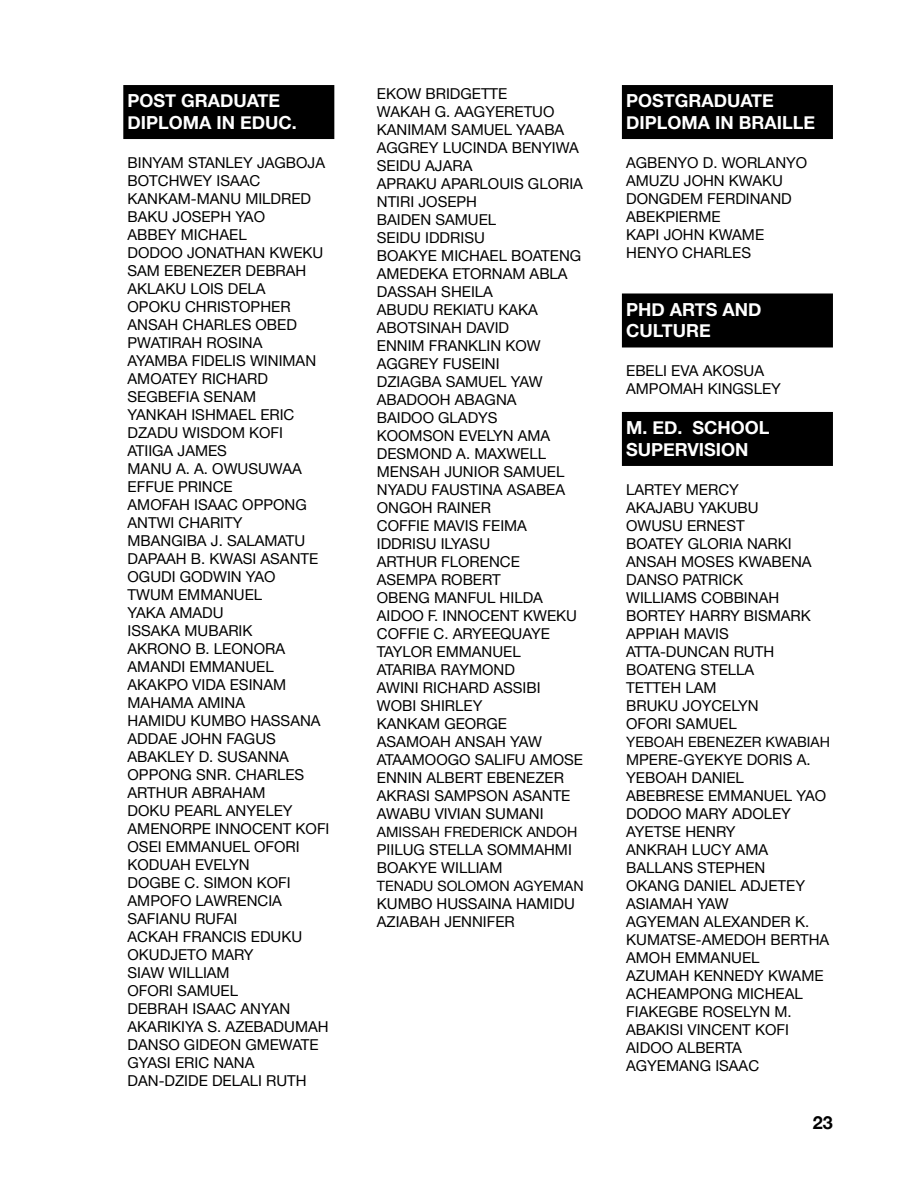
<style>
.page{position:relative;width:918px;height:1188px;background:#fff}
.page>*{position:absolute;margin:0;border:0;box-sizing:border-box;transform-origin:0 0}
.t1{font:700 18px/21.6px "Helvetica Neue";color:#fff}
.t2{font:700 18px "Helvetica Neue";color:#000}
.t3{font:15px/18px "Helvetica Neue";color:#000}
.t4{font:14.25px "Helvetica Neue";color:#000}
</style>
<div class="page">
<div style="left:123px;top:85px;width:211px;height:54px;background:#000"></div>
<div style="left:622px;top:85px;width:211px;height:54px;background:#000"></div>
<div style="left:622px;top:293px;width:211px;height:54px;background:#000"></div>
<div style="left:622px;top:412px;width:211px;height:54px;background:#000"></div>
<p class="t1" style="left:128px;top:90px;width:171px">POST GRADUATE<br>DIPLOMA IN EDUC.</p>
<p class="t3" style="left:128px;top:153px;width:108px">BI NYAM STANLEY</p>
<p class="t3" style="left:257px;top:153px;width:70px">JAGBOJA</p>
<p class="t3" style="left:128px;top:171px;width:33px">BOTCH</p>
<p class="t3" style="left:128px;top:171px;width:185px;text-indent:52px">WEY ISAAC<br>KANKAM-MANU MILDRED<br>BAKU JOSEPH YAO<br>ABBEY MICHAEL<br>DODOO JONATHA</p>
<p class="t3" style="left:128px;top:243px;width:197px;text-indent:127px">N KWEKU<br>SAM EBENEZER DEBRAH<br>AKLAKU LOI S DELA<br>OPOKU CHRI</p>
<p class="t3" style="left:221px;top:297px;width:51px">STOPHER</p>
<p class="t3" style="left:128px;top:315px;width:66px">ANSAH CHARLE</p>
<p class="t3" style="left:242px;top:315px;width:57px">S OBED</p>
<p class="t3" style="left:128px;top:333px;width:33px">PWATIRAH</p>
<p class="t3" style="left:128px;top:333px;width:190px;text-indent:79px">ROSI NA<br>AYAMBA FI DELIS WI NI MAN<br>AMOATEY</p>
<p class="t3" style="left:202px;top:369px;width:11px">RICHAR</p>
<p class="t3" style="left:258px;top:369px;width:12px">D</p>
<p class="t3" style="left:128px;top:387px;width:130px;text-indent:76px">SENAM<br>YANKAH ISHMAEL</p>
<p class="t3" style="left:128px;top:387px;width:50px">SEGBEFIA</p>
<p class="t3" style="left:128px;top:405px;width:150px;text-indent:133px">ERIC<br>DZADU WISDOM KOFI<br>ATII</p>
<p class="t3" style="left:128px;top:441px;width:166px;text-indent:25px">GA JAMES<br>MANU A. A. OWUSUWAA<br>EFFUE PRI NCE<br>AMOFAH</p>
<p class="t3" style="left:194px;top:495px;width:25px">ISAAC</p>
<p class="t3" style="left:242px;top:495px;width:66px">OPPONG</p>
<p class="t3" style="left:128px;top:513px;width:179px">ANTWI CHARITY<br>MBANGI BA J. SALAMATU<br>DAPAAH</p>
<p class="t3" style="left:128px;top:549px;width:183px;text-indent:63px">B. KWASI ASANTE<br>OGUDI GODWI N YAO<br>TWUM EMMANUEL<br>YAKA AMADU<br>I SSAKA MUBARI K<br>AKRONO B. LEONORA<br>AMANDI EMMANUEL<br>AKAKPO VI DA ESI NAM<br>MAHA</p>
<p class="t3" style="left:128px;top:693px;width:195px;text-indent:43px">MA AMI NA<br>HAMI DU KUMBO HASSANA<br>ADDAE JOH N FAGUS<br>ABAKLEY</p>
<p class="t3" style="left:128px;top:747px;width:163px;text-indent:71px">D. SUSANNA<br>OPPONG SNR. CHARLE</p>
<p class="t3" style="left:295px;top:765px;width:11px">S</p>
<p class="t3" style="left:128px;top:783px;width:11px">ARTH</p>
<p class="t3" style="left:167px;top:783px;width:57px">UR ABRAHA</p>
<p class="t3" style="left:253px;top:783px;width:15px">M</p>
<p class="t3" style="left:128px;top:801px;width:67px">DOKU PEARL</p>
<p class="t3" style="left:128px;top:801px;width:196px;text-indent:98px">ANYELEY<br>AMENORPE I NNOCENT KOFI<br>OSEI EMMANUEL OFORI<br>KODUAH EVELYN<br>DOGBE C. SI MON KOFI<br>AMPOFO LAWRENCIA<br>SAFIA</p>
<p class="t3" style="left:128px;top:909px;width:96px;text-indent:42px">NU RUFAI<br>ACKAH FRA</p>
<p class="t3" style="left:128px;top:927px;width:176px;text-indent:84px">NCIS EDUKU<br>OKUDJETO MARY<br>SIAW WILLIA</p>
<p class="t3" style="left:128px;top:963px;width:104px;text-align:justify;text-indent:89px">M OFORI SAMUEL DEBRAH</p>
<p class="t3" style="left:193px;top:999px;width:25px">ISAAC</p>
<p class="t3" style="left:241px;top:999px;width:51px">ANYAN</p>
<p class="t3" style="left:128px;top:1017px;width:62px">AKARI KIYA</p>
<p class="t3" style="left:128px;top:1017px;width:192px;text-indent:80px">S. AZEBADUMAH<br>DANSO GI DEON GMEWATE<br>GYASI ERIC</p>
<p class="t3" style="left:128px;top:1053px;width:129px;text-indent:86px">NANA<br>DAN-DZI DE DELALI</p>
<p class="t3" style="left:266px;top:1071px;width:32px">RUTH</p>
<p class="t3" style="left:377px;top:85px;width:119px">EKOW BRI DGETTE<br>WAKAH G. AAGYERET</p>
<p class="t3" style="left:377px;top:103px;width:189px;text-indent:155px">UO<br>KANI MAM SAMUEL YAABA<br>AGGREY</p>
<p class="t3" style="left:377px;top:139px;width:204px;text-indent:66px">LUCI NDA BENYIWA<br>SEI DU AJARA<br>APRAKU APARL</p>
<p class="t3" style="left:488px;top:175px;width:80px">OUIS GLORIA</p>
<p class="t3" style="left:377px;top:193px;width:112px;text-indent:42px">JOSEPH<br>BAI DEN SAMUEL<br>SEI DU I DDRISU<br>BOAKYE MICHAEL</p>
<p class="t3" style="left:377px;top:193px;width:19px">NTIRI</p>
<p class="t3" style="left:377px;top:247px;width:206px;text-indent:134px">BOATENG<br>AMEDEKA ETORNAM ABLA<br>DASSAH SHEILA<br>ABUDU RE KIATU KAKA<br>ABOTSI NAH DAVI D<br>ENNIM FRA</p>
<p class="t3" style="left:457px;top:337px;width:85px">NKLI N KOW</p>
<p class="t3" style="left:377px;top:355px;width:180px;text-indent:66px">FUSEI NI<br>DZIAGBA SAMUEL YAW<br>ABADOOH ABAGNA<br>BAI DOO GLADYS<br>KOOMSON EVELYN AMA<br>DESMOND A. MAXWELL<br>MENSAH JUNIOR SAMUEL<br>NYADU FAUSTI NA ASABEA<br>ONGOH RAI NER<br>COFFIE</p>
<p class="t3" style="left:377px;top:355px;width:43px">AGGREY</p>
<p class="t3" style="left:377px;top:517px;width:152px;text-indent:57px">MAVI S FEI MA<br>I DDRISU ILYA</p>
<p class="t3" style="left:470px;top:535px;width:22px">SU</p>
<p class="t3" style="left:377px;top:553px;width:202px;text-indent:39px">UR FLORENCE<br>ASEMPA ROBERT<br>OBENG MANFUL HILDA<br>AI DOO F. I NNOCENT KWEKU<br>COFFIE</p>
<p class="t3" style="left:377px;top:553px;width:11px">ARTH</p>
<p class="t3" style="left:434px;top:625px;width:30px">C. ARYEE</p>
<p class="t3" style="left:500px;top:625px;width:33px">QUAYE</p>
<p class="t3" style="left:377px;top:643px;width:10px">TAYL</p>
<p class="t3" style="left:411px;top:643px;width:102px">OR EMMANUEL</p>
<p class="t3" style="left:377px;top:661px;width:9px">ATARI</p>
<p class="t3" style="left:416px;top:661px;width:35px">BA RAY</p>
<p class="t3" style="left:469px;top:661px;width:47px">MOND</p>
<p class="t3" style="left:377px;top:679px;width:57px">AWINI RICHAR</p>
<p class="t3" style="left:479px;top:679px;width:61px">D ASSI BI</p>
<p class="t3" style="left:377px;top:697px;width:167px">WOBI SHIRLEY<br>KANKAM GEORGE<br>ASAMOAH ANSAH YAW<br>ATAA</p>
<p class="t3" style="left:412px;top:751px;width:82px">MOOGO SALIF</p>
<p class="t3" style="left:515px;top:751px;width:68px">U AMOSE</p>
<p class="t3" style="left:377px;top:769px;width:88px">ENNIN ALBERT</p>
<p class="t3" style="left:377px;top:769px;width:186px;text-indent:110px">EBENEZER<br>AKRASI SAMPSON ASANTE<br>AWABU VIVIAN SUMANI</p>
<p class="t4" style="left:377px;top:824px;width:77px">AMISSAH FRE</p>
<p class="t4" style="left:471px;top:824px;width:19px">DERIC</p>
<p class="t4" style="left:513px;top:824px;width:63px">K ANDOH</p>
<p class="t3" style="left:377px;top:841px;width:72px">PIILUG STELLA</p>
<p class="t3" style="left:487px;top:841px;width:84px">SOMMAHMI</p>
<p class="t3" style="left:377px;top:859px;width:86px">BOAKYE WILLIA</p>
<p class="t3" style="left:489px;top:859px;width:15px">M</p>
<p class="t4" style="left:377px;top:878px;width:208px">TE NADU SOLOMON AGYE MAN</p>
<p class="t3" style="left:377px;top:895px;width:200px">KUMBO H USSAI NA HAMI DU<br>AZIABAH JENNIFER</p>
<p class="t1" style="left:626px;top:90px;width:190px">POSTGRADUATE<br>DIPLOMA IN BRAILLE</p>
<p class="t3" style="left:626px;top:153px;width:131px">AGBENYO D. WORLA</p>
<p class="t3" style="left:626px;top:153px;width:183px;text-indent:149px">NYO<br>AMUZU JOH N KWAKU<br>DONGDEM FER</p>
<p class="t3" style="left:735px;top:189px;width:58px">DI NAND</p>
<p class="t3" style="left:626px;top:207px;width:138px">ABEKPIERME<br>KAPI JOH N KWAME<br>HE NYO CHARLE</p>
<p class="t3" style="left:741px;top:243px;width:11px">S</p>
<p class="t1" style="left:626px;top:298px;width:137px">PhD ARTS AND<br>CULTURE</p>
<p class="t3" style="left:626px;top:362px;width:27px">EBELI</p>
<p class="t3" style="left:626px;top:362px;width:140px;text-align:right">EVA AKOSUA<br>AMPOMAH KI NGSLEY</p>
<p class="t1" style="left:626px;top:416px;width:145px">M. ED. SCHOOL<br>SUPERVISION</p>
<p class="t3" style="left:626px;top:480px;width:11px">LARTEY</p>
<p class="t3" style="left:626px;top:480px;width:134px;text-indent:60px">MERCY<br>AKAJABU YAKUBU<br>OWUSU ERNEST<br>BOATEY</p>
<p class="t3" style="left:688px;top:534px;width:40px">GLORIA</p>
<p class="t3" style="left:626px;top:534px;width:187px;text-indent:121px">NARKI<br>ANSAH MOSES KWABENA<br>DANSO PATRIC</p>
<p class="t3" style="left:733px;top:570px;width:12px">K</p>
<p class="t3" style="left:626px;top:588px;width:22px">WILLIA</p>
<p class="t3" style="left:674px;top:588px;width:96px">MS COBBI NAH</p>
<p class="t3" style="left:626px;top:606px;width:32px">BORTEY</p>
<p class="t3" style="left:690px;top:606px;width:11px">HARRY</p>
<p class="t3" style="left:744px;top:606px;width:68px">BISMARK</p>
<p class="t3" style="left:626px;top:624px;width:38px">APPIAH</p>
<p class="t3" style="left:684px;top:624px;width:46px">MAVI S</p>
<p class="t3" style="left:626px;top:642px;width:10px">ATTA</p>
<p class="t3" style="left:626px;top:642px;width:139px;text-indent:34px">-DUNCAN RUTH<br>BOATE NG STELLA<br>TETTEH</p>
<p class="t3" style="left:626px;top:678px;width:92px;text-indent:59px">LA M<br>BRUKU JOYCELY</p>
<p class="t3" style="left:748px;top:696px;width:12px">N</p>
<p class="t3" style="left:626px;top:714px;width:103px">OFORI SAMUEL</p>
<p class="t4" style="left:626px;top:733px;width:189px">YEBOAH EBENEZER KWABIAH</p>
<p class="t3" style="left:626px;top:750px;width:33px">MPERE</p>
<p class="t3" style="left:626px;top:750px;width:202px;text-indent:51px">-GYE KYE DORI S A.<br>YE BOAH DANIEL<br>ABEBRESE EMMANUEL YAO<br>DODOO MARY</p>
<p class="t3" style="left:732px;top:804px;width:42px">ADOLEY</p>
<p class="t3" style="left:626px;top:822px;width:101px;text-indent:36px">SE HENRY<br>ANKRAH</p>
<p class="t3" style="left:626px;top:822px;width:11px">AYET</p>
<p class="t3" style="left:692px;top:840px;width:78px">LUCY AMA</p>
<p class="t3" style="left:626px;top:858px;width:141px;text-indent:46px">NS STEPHEN<br>OKANG DANIEL</p>
<p class="t3" style="left:626px;top:858px;width:21px">BALLA</p>
<p class="t3" style="left:740px;top:876px;width:38px">ADJETEY</p>
<p class="t3" style="left:626px;top:894px;width:197px">ASIAMAH YAW<br>AGYE MAN ALEXANDER K.<br>KUMATSE-AMEDOH BERTHA<br>AMOH EMMANUEL<br>AZUMAH KENNEDY KWAME<br>ACHEA</p>
<p class="t3" style="left:626px;top:984px;width:167px;text-indent:50px">MPONG MICHEAL<br>FIAKEGBE ROSELYN M.<br>ABAKI SI VI NCE NT KOFI<br>AI DOO ALBERTA<br>AGYE MANG I SAAC</p>
<p class="t2" style="left:813px;top:1112px;width:22px">23</p>
</div>
